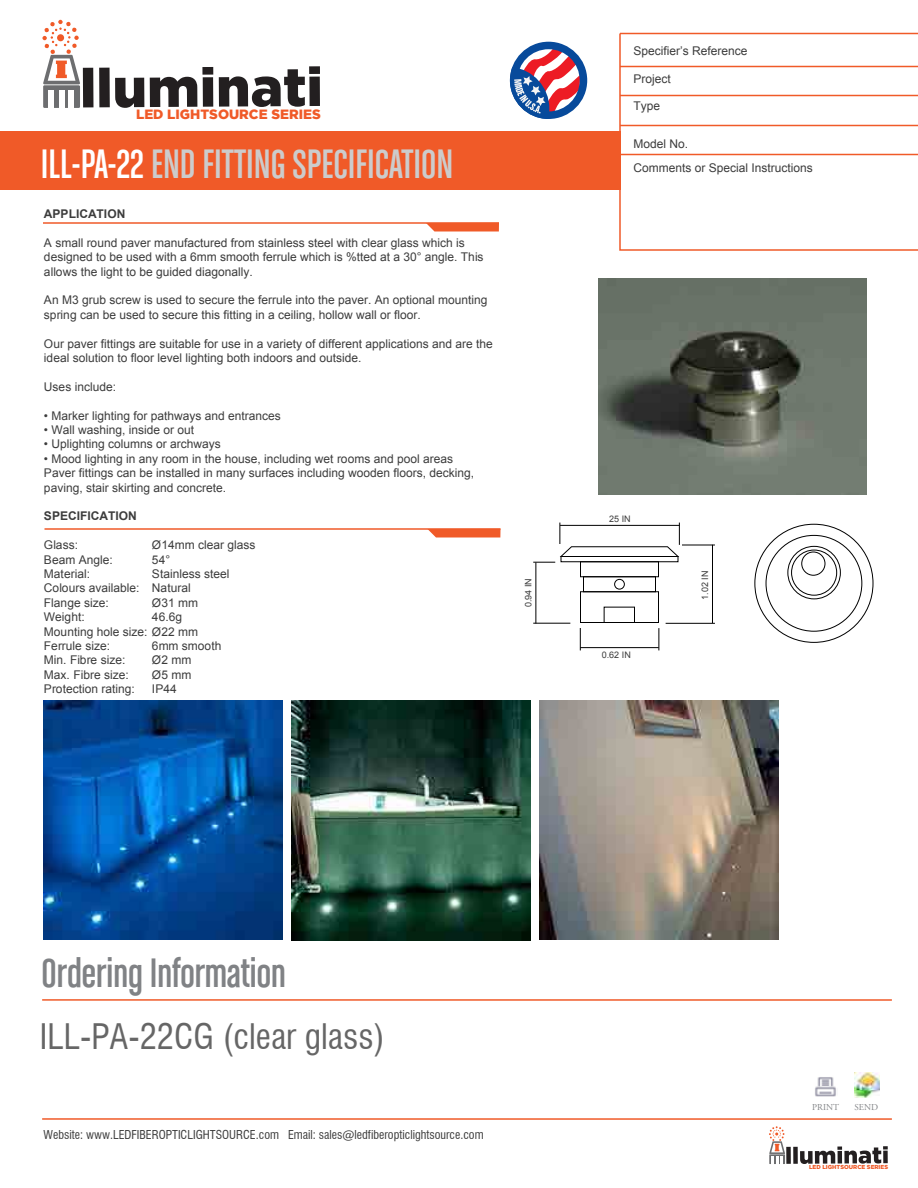
<style>
.page{position:relative;width:918px;height:1188px;background:#fff}
.page>*{position:absolute;margin:0;border:0;box-sizing:border-box;transform-origin:0 0}
.t1{font:43.5px "Chalet Comprime Cologne Sixty";color:#ccc}
.t2{font:43.5px "Chalet Comprime Cologne Sixty";color:#808285}
.t3{font:condensed 34.35px "Swiss 721 BT";color:#666}
.t4{font:900 13.35px "Gotham";color:#f05a28}
.t5{font:12px/14.4px "Arial";color:#3c3c3c}
.t6{font:condensed 12px "Swiss 721 BT";color:#3d3d3d}
.t7{font:700 12px "Arial";color:#3c3c3c}
.t8{font:9px "Arial";color:#3c3c3c}
.t9{font:9px "Adobe Garamond Pro";color:#808285}
.t10{font:900 5.7px "Gotham";color:#f05a28}
.s1{color:#fff}
</style>
<div class="page">
<hr style="left:42px;top:999px;width:850px;height:2px;background:#f05a28">
<hr style="left:42px;top:1118px;width:850px;height:2px;background:#f05a28">
<div style="left:0;top:131px;width:620px;height:59px;background:#f05a28"></div>
<svg style="left:619px;top:32px;width:299px;height:219px"></svg>
<hr style="left:620px;top:33px;width:298px;height:1px;background:#f05a28">
<hr style="left:620px;top:66px;width:298px;height:1px;background:#f05a28">
<hr style="left:620px;top:95px;width:298px;height:1px;background:#f05a28">
<hr style="left:620px;top:125px;width:298px;height:1px;background:#f05a28">
<hr style="left:620px;top:154px;width:298px;height:1px;background:#f05a28">
<svg style="left:510px;top:42px;width:77px;height:77px"></svg>
<img style="left:815px;top:1077px;width:21px;height:20px">
<img style="left:854px;top:1072px;width:26px;height:25px">
<div style="left:83px;top:68px;width:10px;height:39px;background:#231f20"></div>
<div style="left:99px;top:68px;width:11px;height:39px;background:#231f20"></div>
<svg style="left:115px;top:78px;width:29px;height:30px"></svg>
<svg style="left:150px;top:67px;width:63px;height:40px"></svg>
<svg style="left:219px;top:66px;width:101px;height:41px"></svg>
<div style="left:43px;top:85px;width:37px;height:23px;background:#6d6e70"></div>
<svg style="left:42px;top:20px;width:38px;height:64px"></svg>
<div style="left:49px;top:90px;width:5px;height:22px;background:#fff"></div>
<div style="left:59px;top:90px;width:5px;height:22px;background:#fff"></div>
<div style="left:68px;top:90px;width:5px;height:22px;background:#fff"></div>
<hr style="left:43px;top:222px;width:456px;height:2px;background:#f05a28">
<svg style="left:426px;top:223px;width:73px;height:9px"></svg>
<hr style="left:44px;top:528px;width:456px;height:2px;background:#f05a28">
<svg style="left:428px;top:529px;width:73px;height:9px"></svg>
<div style="left:786px;top:1147px;width:5px;height:17px;background:#231f20"></div>
<div style="left:793px;top:1147px;width:5px;height:17px;background:#231f20"></div>
<svg style="left:800px;top:1146px;width:88px;height:18px"></svg>
<svg style="left:769px;top:1126px;width:16px;height:38px"></svg>
<img style="left:44px;top:700px;width:239px;height:240px">
<img style="left:291px;top:700px;width:240px;height:240px">
<img style="left:539px;top:700px;width:239px;height:240px">
<img style="left:599px;top:278px;width:267px;height:216px">
<hr style="left:536px;top:562px;width:1px;height:61px;background:#000">
<hr style="left:533px;top:623px;width:37px;height:1px;background:#000">
<hr style="left:580px;top:647px;width:79px;height:1px;background:#000">
<svg style="left:580px;top:628px;width:1px;height:22px"></svg>
<svg style="left:658px;top:628px;width:1px;height:22px"></svg>
<hr style="left:682px;top:545px;width:33px;height:1px;background:#000">
<hr style="left:666px;top:623px;width:49px;height:1px;background:#000">
<hr style="left:712px;top:545px;width:1px;height:78px;background:#000">
<div style="left:580px;top:591px;width:79px;height:32px;border:1px solid #000"></div>
<div style="left:583px;top:576px;width:73px;height:16px;border:1px solid #000"></div>
<div style="left:580px;top:561px;width:79px;height:16px;border:1px solid #000"></div>
<svg style="left:533px;top:523px;width:147px;height:40px"></svg>
<div style="left:604px;top:607px;width:31px;height:16px;border:1px solid #000"></div>
<div style="left:614px;top:579px;width:11px;height:11px;border:1px solid #000;border-radius:50%"></div>
<div style="left:801px;top:552px;width:24px;height:24px;border:1px solid #000;border-radius:50%"></div>
<div style="left:787px;top:546px;width:54px;height:53px;border:1px solid #000;border-radius:50%"></div>
<div style="left:791px;top:550px;width:46px;height:46px;border:1px solid #000;border-radius:50%"></div>
<p class="t4" style="left:136px;top:106px;width:186px">LED LIGHTSOURCE SERIES</p>
<h1 class="t1" style="left:41px;top:140px;width:414px"><span class="s1">ILL-PA-22</span> END FITTING SPECIFICATION</h1>
<p class="t7" style="left:44px;top:206px;width:83px">APPLICATION</p>
<p class="t5" style="left:44px;top:236px;width:441px">A small round paver manufactured from stainless steel with clear glass which is designed to be used with a 6mm smooth ferrule which is %tted at a 30° angle. This allows the light to be guided diagonally.</p>
<p class="t5" style="left:44px;top:293px;width:445px">An M3 grub screw is used to secure the ferrule into the paver. An optional mounting spring can be used to secure this fitting in a ceiling, hollow wall or floor.</p>
<p class="t5" style="left:44px;top:336px;width:450px">Our paver fittings are suitable for use in a variety of different applications and are the ideal solution to floor level lighting both indoors and outside.</p>
<p class="t5" style="left:44px;top:380px;width:74px">Uses include:</p>
<p class="t5" style="left:44px;top:408px;width:238px">• Marker lighting for pathways and entrances</p>
<p class="t5" style="left:44px;top:423px;width:152px">• Wall washing, inside or out</p>
<p class="t5" style="left:44px;top:437px;width:178px">• Uplighting columns or archways</p>
<p class="t5" style="left:44px;top:452px;width:432px">• Mood lighting in any room in the house, including wet rooms and pool areas<br>Paver fittings can be installed in many surfaces including wooden floors, decking, paving, stair skirting and concrete.</p>
<p class="t7" style="left:44px;top:508px;width:94px">SPECIFICATION</p>
<p class="t5" style="left:44px;top:538px;width:36px">Glass:</p>
<p class="t5" style="left:152px;top:538px;width:105px">Ø14mm clear glass</p>
<p class="t5" style="left:44px;top:552px;width:70px">Beam Angle:</p>
<p class="t5" style="left:152px;top:552px;width:20px">54°</p>
<p class="t5" style="left:44px;top:567px;width:48px">Material:</p>
<p class="t5" style="left:44px;top:567px;width:187px;text-indent:108px">Stainless steel<br>Colours available: Natural<br>Flange size:</p>
<p class="t5" style="left:152px;top:596px;width:48px">Ø31 mm</p>
<p class="t5" style="left:44px;top:610px;width:156px;text-indent:108px">46.6g<br>Mounting hole size: Ø22 mm<br>Ferrule size:</p>
<p class="t5" style="left:44px;top:610px;width:42px">Weight:</p>
<p class="t5" style="left:152px;top:639px;width:71px">6mm smooth</p>
<p class="t5" style="left:44px;top:653px;width:83px">Min. Fibre size:</p>
<p class="t5" style="left:152px;top:653px;width:41px">Ø2 mm</p>
<p class="t5" style="left:44px;top:668px;width:86px">Max. Fibre size:</p>
<p class="t5" style="left:152px;top:668px;width:41px">Ø5 mm</p>
<p class="t5" style="left:44px;top:682px;width:92px">Protection rating:</p>
<p class="t5" style="left:152px;top:682px;width:26px">IP44</p>
<p class="t5" style="left:633px;top:44px;width:116px">Specifier’s Reference</p>
<p class="t5" style="left:633px;top:72px;width:39px">Project</p>
<p class="t5" style="left:633px;top:99px;width:28px">Type</p>
<p class="t5" style="left:633px;top:132px;width:181px;line-height:24px">Model No.<br>Comments or Special Instructions</p>
<p class="t8" style="left:609px;top:513px;width:23px">25 IN</p>
<p class="t8" style="left:522px;top:607px;width:31px;rotate:-90deg">0.94 IN</p>
<p class="t8" style="left:699px;top:600px;width:31px;rotate:-90deg">1.02 IN</p>
<p class="t8" style="left:602px;top:649px;width:31px">0.62 IN</p>
<h1 class="t2" style="left:42px;top:949px;width:246px">Ordering Information</h1>
<h2 class="t3" style="left:40px;top:1016px;width:346px">ILL-PA-22CG (clear glass)</h2>
<p class="t6" style="left:44px;top:1127px;width:442px">Website: www.LEDFIBEROPTICLIGHTSOURCE.com Email: sales@ledfiberopticlightsource.com</p>
<p class="t9" style="left:812px;top:1101px;width:28px">PRINT</p>
<p class="t9" style="left:854px;top:1101px;width:25px">SEND</p>
<p class="t10" style="left:809px;top:1163px;width:81px">LED LIGHTSOURCE SERIES</p>
</div>
